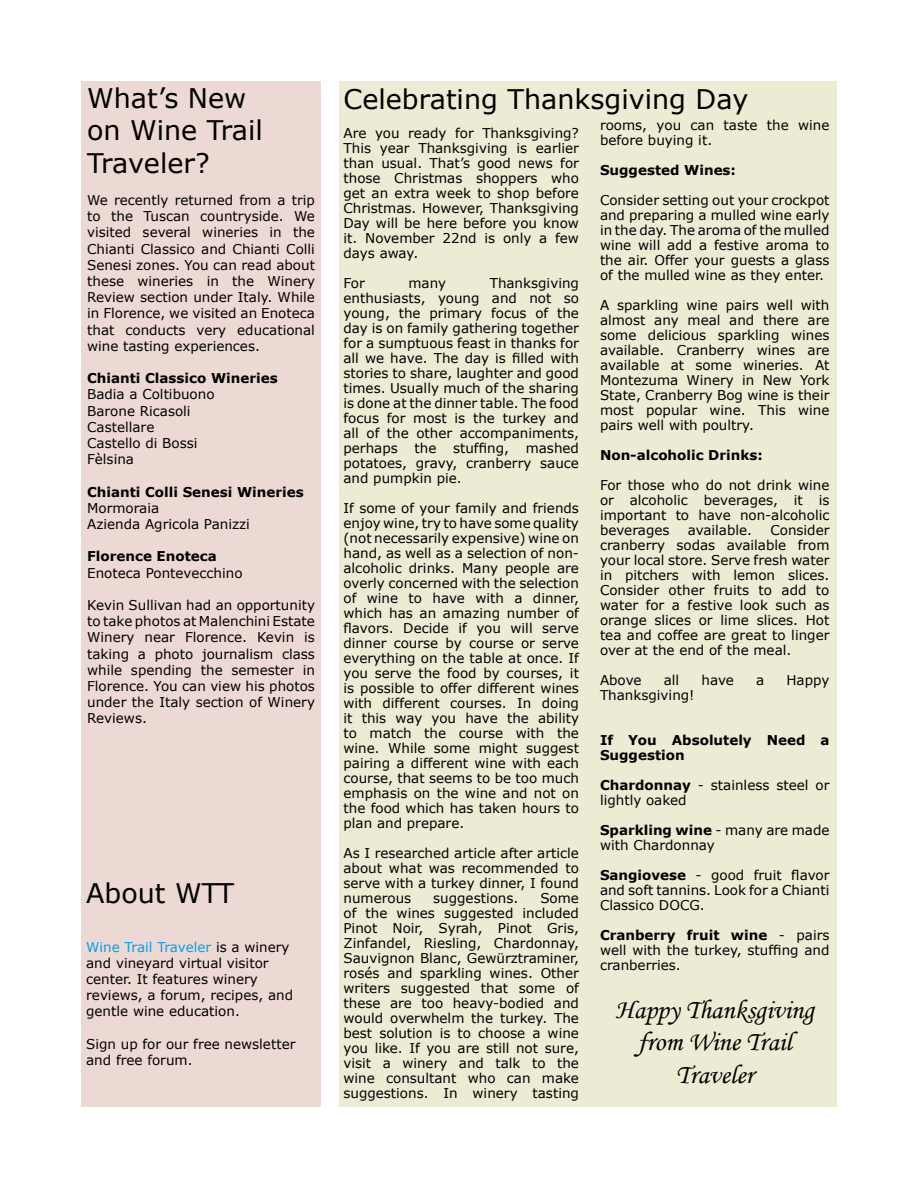
<style>
.page{position:relative;width:918px;height:1188px;background:#fff}
.page>*{position:absolute;margin:0;border:0;box-sizing:border-box;transform-origin:0 0}
.t1{font:27px/32.4px "Verdana";color:#000}
.t2{font:27px/32.4px "Monotype Corsiva";color:#000;text-align:center}
.t3{font:13.5px/15px "Verdana";color:#000;text-align:justify}
.t4{font:700 13.5px/15px "Verdana";color:#000}
.s1{font-weight:700}
.s2{color:#00a1ed}
</style>
<div class="page">
<div style="left:339px;top:81px;width:498px;height:1026px;background:#ecebd3"></div>
<div style="left:81px;top:81px;width:240px;height:1026px;background:#edd9d3"></div>
<h1 class="t1" style="left:87px;top:81px;width:161px">What’s New</h1>
<h1 class="t1" style="left:344px;top:82px;width:406px">Celebrating Thanksgiving Day</h1>
<h1 class="t1" style="left:87px;top:113px;width:177px">on Wine Trail<br>Traveler?</h1>
<p class="t3" style="left:87px;top:192px;width:229px;line-height:16.2px">We recently returned from a trip to the Tuscan countryside. We visited several wineries in the Chianti Classico and Chianti Colli Senesi zones. You can read about these wineries in the Winery Review section under Italy. While in Florence, we visited an Enoteca that conducts very educational wine tasting experiences.</p>
<p class="t4" style="left:87px;top:370px;width:192px">Chianti Classico Wineries</p>
<p class="t3" style="left:87px;top:386px;width:129px;line-height:16.2px;text-align:left">Badia a Coltibuono<br>Barone Ricasoli<br>Castellare<br>Castello di Bossi<br>Fèlsina</p>
<p class="t4" style="left:87px;top:484px;width:218px">Chianti Colli Senesi Wineries</p>
<p class="t3" style="left:87px;top:499px;width:164px;line-height:16.2px">Mormoraia<br>Azienda Agricola Panizzi</p>
<p class="t4" style="left:87px;top:549px;width:131px">Florence Enoteca</p>
<p class="t3" style="left:87px;top:565px;width:157px">Enoteca Pontevecchino</p>
<p class="t3" style="left:87px;top:597px;width:229px;line-height:16.2px">Kevin Sullivan had an opportunity to take photos at Malenchini Estate Winery near Florence. Kevin is taking a photo journalism class while spending the semester in Florence. You can view his photos under the Italy section of Winery Reviews.</p>
<p class="t3" style="left:600px;top:117px;width:231px">rooms, you can taste the wine before buying it.</p>
<p class="t4" style="left:600px;top:162px;width:138px">Suggested Wines:</p>
<p class="t3" style="left:600px;top:192px;width:231px">Consider setting out your crockpot and preparing a mulled wine early in the day. The aroma of the mulled wine will add a festive aroma to the air. Offer your guests a glass of the mulled wine as they enter.</p>
<p class="t3" style="left:600px;top:297px;width:231px">A sparkling wine pairs well with almost any meal and there are some delicious sparkling wines available. Cranberry wines are available at some wineries. At Montezuma Winery in New York State, Cranberry Bog wine is their most popular wine. This wine pairs well with poultry.</p>
<p class="t4" style="left:600px;top:447px;width:164px">Non-alcoholic Drinks:</p>
<p class="t3" style="left:600px;top:477px;width:231px">For those who do not drink wine or alcoholic beverages, it is important to have non-alcoholic beverages</p>
<p class="t3" style="left:344px;top:125px;width:237px">Are you ready for Thanksgiving?<br>This year Thanksgiving is earlier than usual. That’s good news for those Christmas shoppers who get an extra week to shop before Christmas. However, Thanksgiving Day will be here before you know it. November 22nd is only a few days away.</p>
<p class="t3" style="left:344px;top:275px;width:23px">For</p>
<p class="t3" style="left:408px;top:275px;width:39px">many</p>
<p class="t3" style="left:344px;top:275px;width:237px;text-indent:146px">Thanksgiving enthusiasts, young and not so young, the primary focus of the day is on family gathering together for a sumptuous feast in thanks for all we have. The day is filled with stories to share, laughter and good times. Usually much of the sharing is done at the dinner table. The food focus for most is the turkey and all of the other accompaniments, perhaps the stuffing, mashed potatoes, gravy, cranberry sauce and pumpkin pie.</p>
<p class="t3" style="left:344px;top:500px;width:237px">If some of your family and friends enjoy wine, try to have some quality (not necessarily expensive) wine on hand, as well as a selection of non&shy;alcoholic drinks. Many people are overly concerned with the selection of wine to have with a dinner, which has an amazing number of flavors. Decide if you will serve dinner course by course or serve everything on the table at once. If you serve the food by courses, it is possible to offer different wines with different courses. In doing it this way you have the ability to match the course with the wine. While some might suggest pairing a different wine with each course, that seems to be too much emphasis on the wine and not on the food which has taken hours to plan and prepare.</p>
<p class="t3" style="left:344px;top:845px;width:237px">As I researched article after article about what was recommended to serve with a turkey dinner, I found numerous</p>
<p class="t3" style="left:600px;top:522px;width:231px;text-indent:170px">Consider cranberry sodas available from your local store. Serve fresh water in pitchers with lemon slices.<br>Consider other fruits to add to water for a festive look such as orange slices or lime slices. Hot tea and coffee are great to linger over at the end of the meal.</p>
<p class="t3" style="left:600px;top:672px;width:43px">Above</p>
<p class="t3" style="left:664px;top:672px;width:17px">all</p>
<p class="t3" style="left:702px;top:672px;width:34px">have</p>
<p class="t3" style="left:756px;top:672px;width:10px">a</p>
<p class="t3" style="left:786px;top:672px;width:45px">Happy</p>
<p class="t3" style="left:600px;top:687px;width:96px">Thanksgiving!</p>
<p class="t4" style="left:600px;top:732px;width:231px">If You Absolutely Need a<br>Suggestion</p>
<p class="t3" style="left:600px;top:777px;width:231px"><span class="s1">Chardonnay</span> - stainless steel or lightly oaked</p>
<p class="t3" style="left:600px;top:822px;width:231px"><span class="s1">Sparkling wine</span> - many are made with Chardonnay</p>
<p class="t3" style="left:600px;top:867px;width:231px"><span class="s1">Sangiovese</span> - good fruit flavor and soft tannins. Look for a Chianti Classico DOCG.</p>
<p class="t3" style="left:600px;top:927px;width:231px"><span class="s1">Cranberry fruit wine</span> - pairs well with the turkey, stuffing and cranberries.</p>
<h1 class="t2" style="left:615px;top:993px;width:200px">Happy Thanksgiving from Wine Trail<br>Traveler</h1>
<p class="t3" style="left:688px;top:522px;width:66px">available.</p>
<h1 class="t1" style="left:86px;top:876px;width:149px">About WTT</h1>
<p class="t3" style="left:86px;top:938px;width:208px;line-height:16.2px;text-align:left"><span class="s2">Wine Trail Traveler</span> is a winery and vineyard virtual visitor center. It features winery reviews, a forum, recipes, and gentle wine education.</p>
<p class="t3" style="left:86px;top:1035px;width:211px;line-height:16.2px">Sign up for our free newsletter and free forum.</p>
<p class="t3" style="left:344px;top:890px;width:237px;text-indent:197px">Some of the wines suggested included Pinot Noir, Syrah, Pinot Gris, Zinfandel, Riesling, Chardonnay, Sauvignon Blanc, Gewürztraminer, rosés and sparkling wines. Other writers suggested that some of these are too heavy-bodied and would overwhelm the turkey. The best solution is to choose a wine you like. If you are still not sure, visit a winery and talk to the wine consultant who can make suggestions. In winery tasting</p>
<p class="t3" style="left:433px;top:890px;width:87px">suggestions.</p>
</div>
